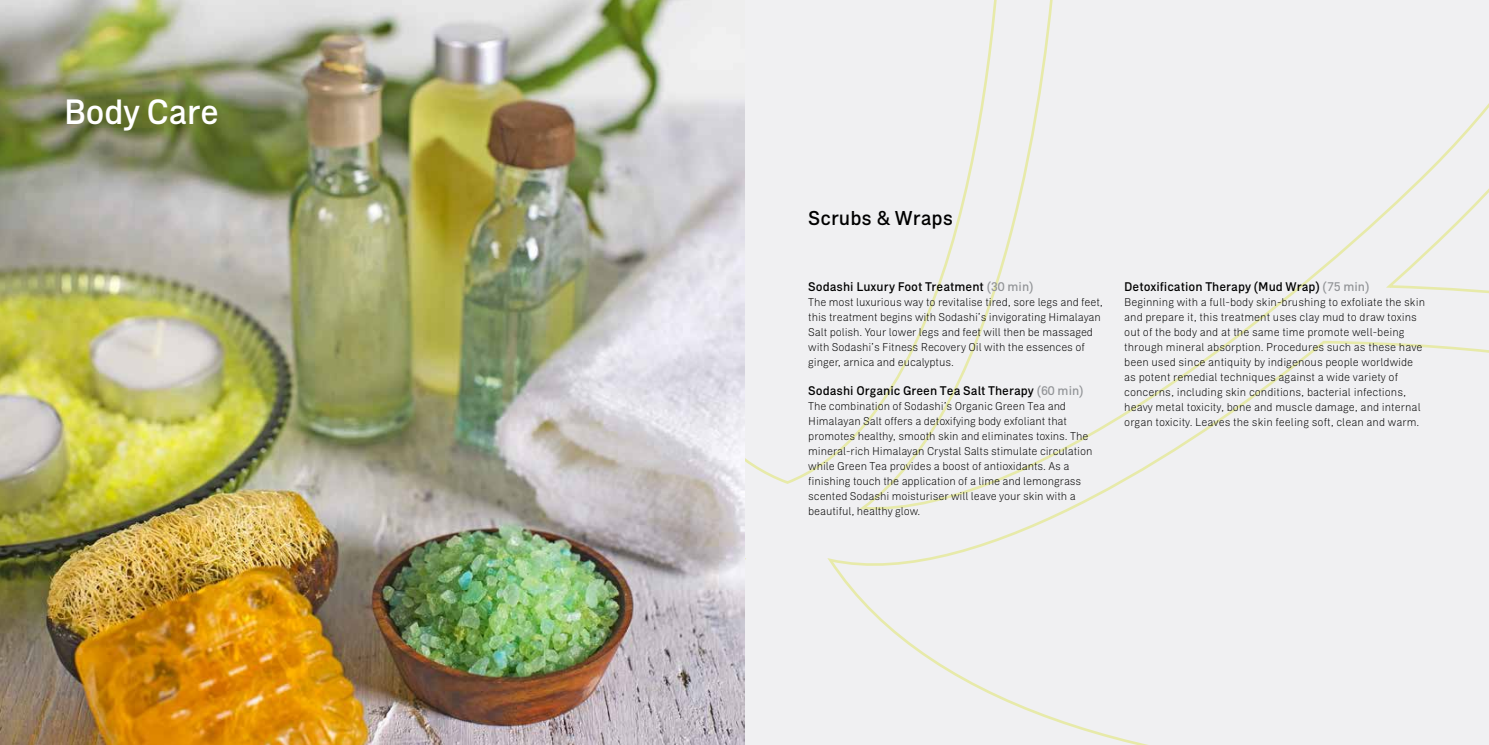
<style>
.page{position:relative;width:1489px;height:745px;background:#fff}
.page>*{position:absolute;margin:0;border:0;box-sizing:border-box;transform-origin:0 0}
.t1{font:500 35px "Zimmer";letter-spacing:-.02em;color:#fff}
.t2{font:500 20px "Zimmer";color:#000}
.t3{font:500 12.5px "Zimmer";color:#000}
.t4{font:300 11.25px/15px "Zimmer";letter-spacing:-.01em;color:#000}
.s1{color:#939598}
</style>
<div class="page">
<div style="left:744px;top:0;width:744px;height:744px;background:#f0f0f2"></div>
<img style="left:0;top:0;width:744px;height:744px">
<h1 class="t1" style="left:64px;top:91px;width:157px">Body Care</h1>
<h2 class="t2" style="left:808px;top:206px;width:146px">Scrubs &amp; Wraps</h2>
<p class="t3" style="left:808px;top:278px;width:227px">Sodashi Luxury Foot Treatment <span class="s1">(30 min)</span></p>
<p class="t4" style="left:808px;top:294px;width:296px">The most luxurious way to revitalise tired, sore legs and feet, this treatment begins with Sodashi’s invigorating Himalayan Salt polish. Your lower legs and feet will then be massaged with Sodashi’s Fitness Recovery Oil with the essences of ginger, arnica and eucalyptus.</p>
<p class="t3" style="left:808px;top:382px;width:277px">Sodashi Organic Green Tea Salt Therapy <span class="s1">(60 min)</span></p>
<p class="t4" style="left:808px;top:398px;width:286px">The combination of Sodashi’s Organic Green Tea and Himalayan Salt offers a detoxifying body exfoliant that promotes healthy, smooth skin and eliminates toxins. The mineral-rich Himalayan Crystal Salts stimulate circulation while Green Tea provides a boost of antioxidants. As a finishing touch the application of a lime and lemongrass scented Sodashi moisturiser will leave your skin with a beautiful, healthy glow.</p>
<p class="t3" style="left:1124px;top:278px;width:247px">Detoxification Therapy (Mud Wrap) <span class="s1">(75 min)</span></p>
<p class="t4" style="left:1124px;top:294px;width:302px">Beginning with a full-body skin-brushing to exfoliate the skin and prepare it, this treatment uses clay mud to draw toxins out of the body and at the same time promote well-being through mineral absorption. Procedures such as these have been used since antiquity by indigenous people worldwide as potent remedial techniques against a wide variety of concerns, including skin conditions, bacterial infections, heavy metal toxicity, bone and muscle damage, and internal organ toxicity. Leaves the skin feeling soft, clean and warm.</p>
</div>
